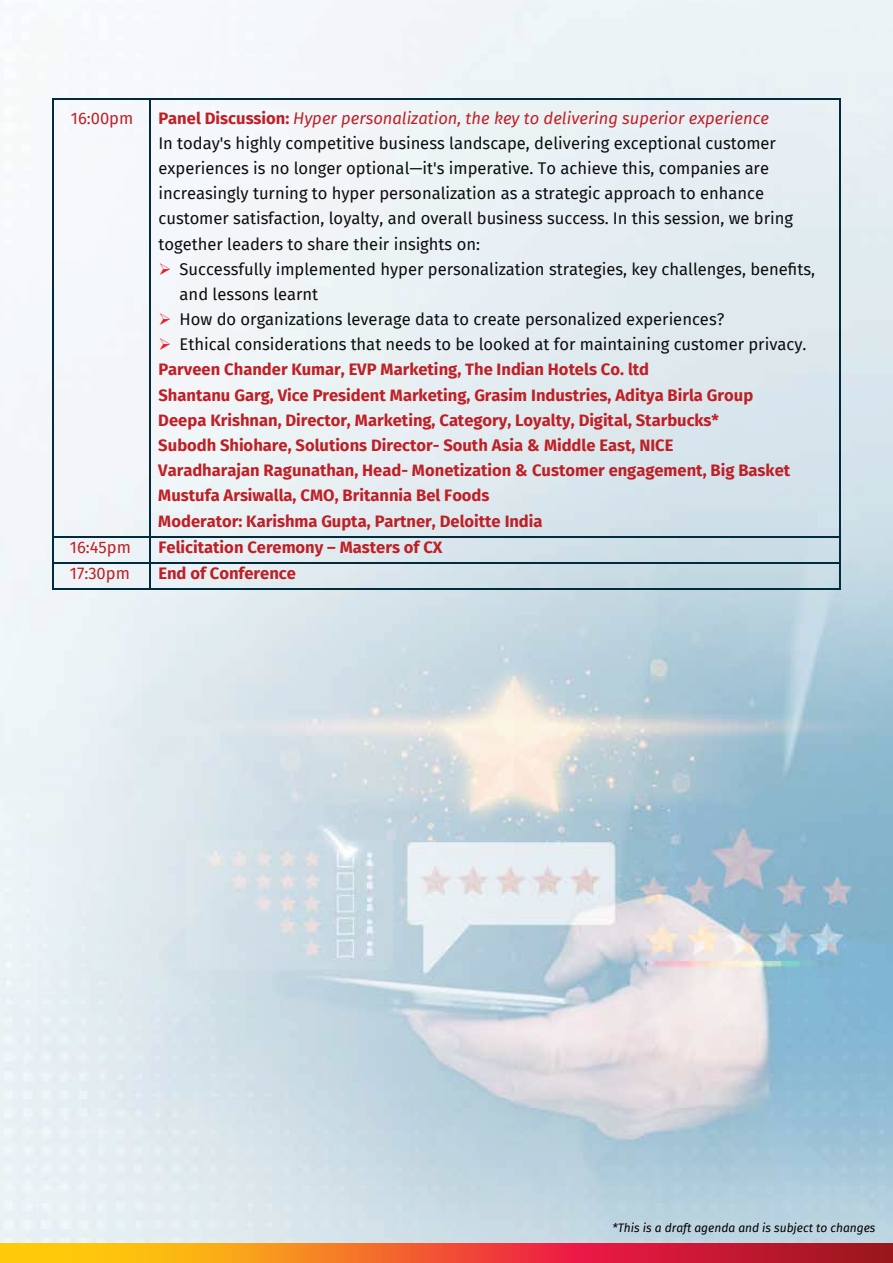
<style>
.page{position:relative;width:893px;height:1263px;background:#fff}
.page>*{position:absolute;margin:0;border:0;box-sizing:border-box;transform-origin:0 0}
.t1{font:16.5px/25.2px "Fira Sans";color:#0d0d0d}
.t2{font:700 16.5px/25.2px "Fira Sans";color:#bf2026}
.t3{font:16.5px "Fira Sans";color:#bf2026}
.t4{font:italic 12px "Fira Sans";color:#000}
.s1{font-weight:700;color:#bf2026}
.s2{font-style:italic;color:#bf2026}
.s3{color:#ec1e24}
.s4{font-weight:400;color:#0d0d0d}
</style>
<div class="page">
<img style="left:0;top:0;width:893px;height:1243px">
<svg style="left:0;top:1243px;width:893px;height:20px;background:#e45f27"></svg>
<hr style="left:54px;top:98px;width:96px;height:1px;background:#002c3e">
<hr style="left:151px;top:98px;width:688px;height:1px;background:#002c3e">
<hr style="left:53px;top:99px;width:1px;height:437px;background:#002c3e">
<hr style="left:150px;top:99px;width:1px;height:437px;background:#002c3e">
<hr style="left:839px;top:99px;width:1px;height:437px;background:#002c3e">
<hr style="left:54px;top:536px;width:96px;height:1px;background:#002c3e">
<hr style="left:151px;top:536px;width:688px;height:1px;background:#002c3e">
<hr style="left:54px;top:562px;width:96px;height:1px;background:#002c3e">
<hr style="left:151px;top:562px;width:688px;height:1px;background:#002c3e">
<svg style="left:53px;top:536px;width:1px;height:54px"></svg>
<hr style="left:54px;top:589px;width:96px;height:1px;background:#002c3e">
<svg style="left:150px;top:536px;width:1px;height:54px"></svg>
<hr style="left:151px;top:589px;width:688px;height:1px;background:#002c3e">
<svg style="left:839px;top:536px;width:1px;height:54px"></svg>
<p class="t3" style="left:71px;top:106px;width:64px">16:00pm</p>
<p class="t1" style="left:158px;top:105px;width:636px"><span class="s1">Panel Discussion:</span> <span class="s2">Hyper personalization, the key to delivering superior experience<br></span>In today's highly competitive business landscape, delivering exceptional customer experiences is no longer optional—it's imperative. To achieve this, companies are increasingly turning to hyper personalization as a strategic approach to enhance customer satisfaction, loyalty, and overall business success. In this session, we bring together leaders to share their insights on:</p>
<p class="t1" style="left:180px;top:256px;width:637px;text-indent:-21px"><span class="s3">➢</span> Successfully implemented hyper personalization strategies, key challenges, benefits, and lessons learnt</p>
<p class="t1" style="left:158px;top:306px;width:567px"><span class="s3">➢</span> How do organizations leverage data to create personalized experiences?</p>
<p class="t2" style="left:158px;top:331px;width:650px"><span class="s3">➢</span> <span class="s4">Ethical considerations that needs to be looked at for maintaining customer privacy.<br></span>Parveen Chander Kumar, EVP Marketing, The Indian Hotels Co. ltd<br>Shantanu Garg, Vice President Marketing, Grasim Industries, Aditya Birla Group<br>Deepa Krishnan, Director, Marketing, Category, Loyalty, Digital, Starbucks*<br>Subodh Shiohare, Solutions Director- South Asia &amp; Middle East, NICE<br>Varadharajan Ragunathan, Head- Monetization &amp; Customer engagement, Big Basket Mustufa Arsiwalla, CMO, Britannia Bel Foods<br>Moderator: Karishma Gupta, Partner, Deloitte India</p>
<p class="t3" style="left:70px;top:534px;width:63px">16:45pm</p>
<p class="t2" style="left:158px;top:533px;width:286px">Felicitation Ceremony – Masters of CX</p>
<p class="t3" style="left:70px;top:561px;width:62px">17:30pm</p>
<p class="t2" style="left:158px;top:559px;width:139px">End of Conference</p>
<p class="t4" style="left:613px;top:1219px;width:264px">*This is a draft agenda and is subject to changes</p>
</div>
